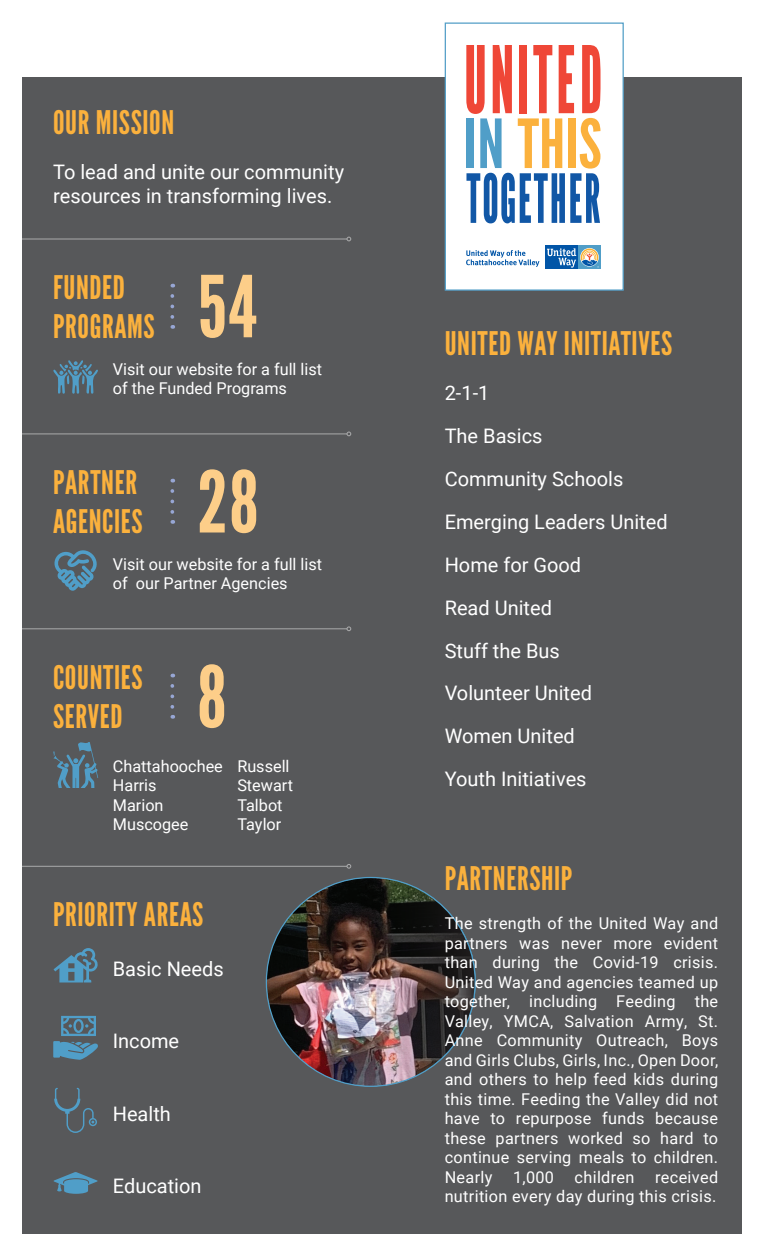
<style>
.page{position:relative;width:765px;height:1260px;background:#fff}
.page>*{position:absolute;margin:0;border:0;box-sizing:border-box;transform-origin:0 0}
.t1{font:85px "League Gothic";color:#fdce89}
.t2{font:32.5px/39px "League Gothic";letter-spacing:.02em;color:#fbb13d}
.t3{font:20px/42.9px "Roboto";color:#fff}
.t4{font:16.25px/19.5px "Roboto";color:#fff}
.t5{font:16.25px/19.5px "Roboto";letter-spacing:.02em;color:#fff;text-align:right}
</style>
<div class="page">
<div style="left:22px;top:77px;width:720px;height:1157px;background:#57585a"></div>
<img style="left:266px;top:877px;width:209px;height:209px;border-radius:50%">
<div style="left:445px;top:22px;width:179px;height:269px;background:#fff;border:1px solid #529ec7"></div>
<svg style="left:466px;top:45px;width:135px;height:178px"></svg>
<svg style="left:545px;top:245px;width:56px;height:1px"></svg>
<div style="left:578px;top:246px;width:23px;height:23px;background:#509ec8"></div>
<div style="left:545px;top:246px;width:33px;height:23px;background:#0155a7"></div>
<svg style="left:547px;top:248px;width:52px;height:20px"></svg>
<svg style="left:466px;top:250px;width:73px;height:17px"></svg>
<svg style="left:54px;top:1088px;width:43px;height:45px"></svg>
<svg style="left:54px;top:1172px;width:44px;height:22px"></svg>
<svg style="left:53px;top:1016px;width:45px;height:44px"></svg>
<svg style="left:54px;top:948px;width:44px;height:35px"></svg>
<svg style="left:53px;top:360px;width:45px;height:34px"></svg>
<svg style="left:170px;top:296px;width:4px;height:33px"></svg>
<svg style="left:54px;top:550px;width:43px;height:41px"></svg>
<svg style="left:170px;top:491px;width:4px;height:33px"></svg>
<hr style="left:0;top:434px;width:347px;height:1px;background:#fff">
<svg style="left:347px;top:432px;width:4px;height:4px"></svg>
<hr style="left:0;top:629px;width:347px;height:1px;background:#fff">
<svg style="left:347px;top:626px;width:4px;height:5px"></svg>
<hr style="left:0;top:866px;width:347px;height:1px;background:#fff">
<svg style="left:347px;top:864px;width:4px;height:5px"></svg>
<hr style="left:0;top:239px;width:347px;height:1px;background:#fff">
<svg style="left:347px;top:237px;width:4px;height:4px"></svg>
<svg style="left:53px;top:743px;width:45px;height:45px"></svg>
<svg style="left:170px;top:686px;width:4px;height:33px"></svg>
<h2 class="t2" style="left:53px;top:103px;width:123px">OUR MISSION</h2>
<p class="t3" style="left:53px;top:159px;width:293px;line-height:24px">To lead and unite our community resources in transforming lives.</p>
<h2 class="t2" style="left:53px;top:268px;width:103px">FUNDED<br>PROGRAMS</h2>
<h1 class="t1" style="left:197px;top:256px;width:61px">54</h1>
<p class="t4" style="left:113px;top:359px;width:211px">Visit our website for a full list of the Funded Programs</p>
<h2 class="t2" style="left:53px;top:463px;width:91px">PARTNER<br>AGENCIES</h2>
<h1 class="t1" style="left:197px;top:452px;width:62px">28</h1>
<p class="t4" style="left:113px;top:553px;width:211px">Visit our website for a full list of our Partner Agencies</p>
<h1 class="t1" style="left:197px;top:646px;width:30px">8</h1>
<h2 class="t2" style="left:53px;top:658px;width:91px">COUNTIES<br>SERVED</h2>
<p class="t4" style="left:113px;top:756px;width:111px">Chattahoochee<br>Harris<br>Marion<br>Muscogee</p>
<p class="t4" style="left:237px;top:756px;width:57px">Russell<br>Stewart<br>Talbot<br>Taylor</p>
<h2 class="t2" style="left:53px;top:895px;width:152px">PRIORITY AREAS</h2>
<p class="t3" style="left:113px;top:946px;width:113px">Basic Needs</p>
<p class="t3" style="left:113px;top:1019px;width:68px">Income</p>
<p class="t3" style="left:113px;top:1092px;width:60px">Health</p>
<p class="t3" style="left:113px;top:1164px;width:90px">Education</p>
<h2 class="t2" style="left:445px;top:324px;width:229px">UNITED WAY INITIATIVES</h2>
<p class="t3" style="left:445px;top:371px;width:46px">2-1-1</p>
<p class="t3" style="left:445px;top:414px;width:180px">The Basics<br>Community Schools</p>
<p class="t3" style="left:445px;top:500px;width:224px">Emerging Leaders United<br>Home for Good<br>Read United</p>
<p class="t3" style="left:445px;top:628px;width:117px">Stuff the Bus</p>
<p class="t3" style="left:445px;top:671px;width:149px">Volunteer United<br>Women United<br>Youth Initiatives</p>
<h2 class="t2" style="left:445px;top:859px;width:129px">PARTNERSHIP</h2>
<p class="t4" style="left:445px;top:913px;width:275px;text-align:justify">The strength of the United Way and partners was never more evident than during the Covid-19 crisis.<br>United Way and agencies teamed up together, including Feeding the Valley, YMCA, Salvation Army, St.<br>Anne Community Outreach, Boys and Girls Clubs, Girls, Inc., Open Door, and others to help feed kids during this time. Feeding the Valley did not have to repurpose funds because these partners worked so hard to continue serving meals to children.<br>Nearly</p>
<p class="t5" style="left:445px;top:1167px;width:275px">received<br>nutrition every day during this crisis.</p>
<p class="t4" style="left:513px;top:1167px;width:42px">1,000</p>
<p class="t5" style="left:575px;top:1167px;width:61px">children</p>
</div>
